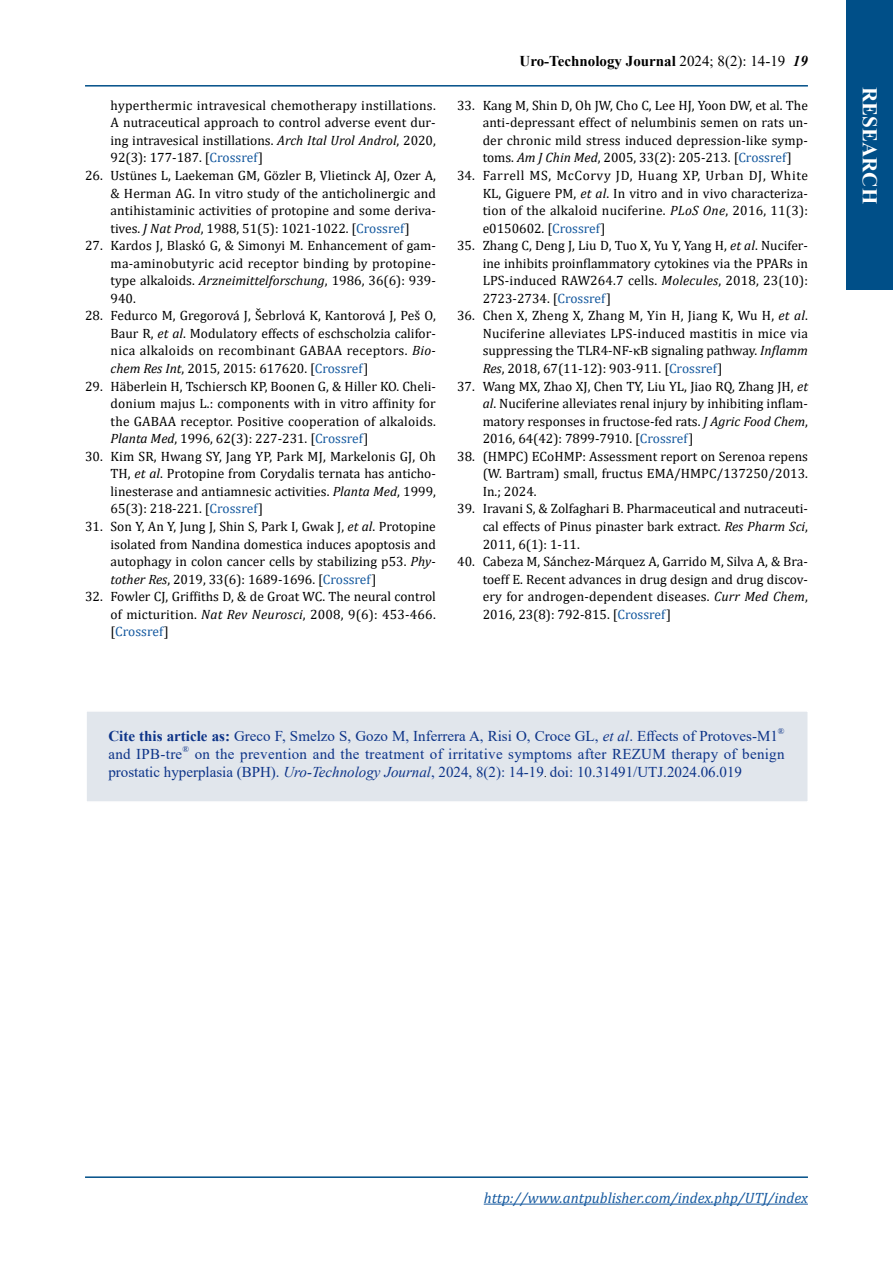
<style>
.page{position:relative;width:893px;height:1263px;background:#fff}
.page>*{position:absolute;margin:0;border:0;box-sizing:border-box;transform-origin:0 0}
.t1{font:700 21px "Times New Roman";color:#fff}
.t2{font:15px/18px "Times New Roman";letter-spacing:.02em;color:#0c3388}
.t3{font:15px "Times New Roman";color:#0c3388}
.t4{font:italic 15px "Cambria";color:#15599f}
.t5{font:700 15px "Times New Roman";color:#000}
.t6{font:13.5px/17.5px "Cambria";color:#000;text-align:justify}
.t7{font:8.7px "Times New Roman";color:#0c3388}
.s1{font-style:italic}
.s2{color:#15599f}
.s3{font-weight:400}
.s4{font-weight:700}
.s5{font-family:"Adobe Song Std";font-weight:300;font-size:13.5px;color:#000}
</style>
<div class="page">
<div style="left:85px;top:710px;width:724px;height:93px;background:#e1e6ec;border:2px solid #fff"></div>
<hr style="left:85px;top:85px;width:723px;height:2px;background:#004f88">
<hr style="left:85px;top:1176px;width:723px;height:2px;background:#004f88">
<hr style="left:484px;top:1204px;width:324px;height:1px;background:#15599f">
<div style="left:846px;top:0;width:47px;height:289px;background:#004f88"></div>
<p class="t6" style="left:111px;top:96px;width:327px">hyperthermic intravesical chemotherapy instillations.<br>A nutraceutical approach to control adverse event dur&shy;ing intravesical instillations. <span class="s1">Arch Ital Urol Androl</span>, 2020, 92(3): 177-187. [<span class="s2">Crossref</span>]</p>
<p class="t6" style="left:111px;top:167px;width:327px;text-indent:-26px">26. Ustünes L, Laekeman GM, Gözler B, Vlietinck AJ, Ozer A, &amp; Herman AG. In vitro study of the anticholinergic and antihistaminic activities of protopine and some deriva&shy;tives. <span class="s1">J Nat Prod</span>, 1988, 51(5): 1021-1022. [<span class="s2">Crossref</span>]</p>
<p class="t6" style="left:111px;top:237px;width:327px;text-indent:-26px">27. Kardos J, Blaskó G, &amp; Simonyi M. Enhancement of gam&shy;ma-aminobutyric acid receptor binding by protopine&shy;type alkaloids. <span class="s1">Arzneimittelforschung</span>, 1986, 36(6): 939- 940.</p>
<p class="t6" style="left:111px;top:307px;width:327px;text-indent:-26px">28. Fedurco M, Gregorová J, Šebrlová K, Kantorová J, Peš O, Baur R, <span class="s1">et al</span>. Modulatory effects of eschscholzia califor&shy;nica alkaloids on recombinant GABAA receptors. <span class="s1">Bio&shy;chem Res Int</span>, 2015, 2015: 617620. [<span class="s2">Crossref</span>]</p>
<p class="t6" style="left:111px;top:377px;width:327px;text-indent:-26px">29. Häberlein H, Tschiersch KP, Boonen G, &amp; Hiller KO. Cheli&shy;donium majus L.: components with in vitro affinity for the GABAA receptor. Positive cooperation of alkaloids.<br><span class="s1">Planta Med</span>, 1996, 62(3): 227-231. [<span class="s2">Crossref</span>]</p>
<p class="t6" style="left:111px;top:447px;width:327px;text-indent:-26px">30. Kim SR, Hwang SY, Jang YP, Park MJ, Markelonis GJ, Oh TH, <span class="s1">et al</span>. Protopine from Corydalis ternata has anticho&shy;linesterase and antiamnesic activities. <span class="s1">Planta Med</span>, 1999, 65(3): 218-221. [<span class="s2">Crossref</span>]</p>
<p class="t6" style="left:111px;top:518px;width:327px;text-indent:-26px">31. Son Y, An Y, Jung J, Shin S, Park I, Gwak J, <span class="s1">et al</span>. Protopine isolated from Nandina domestica induces apoptosis and autophagy in colon cancer cells by stabilizing p53. <span class="s1">Phy&shy;tother Res</span>, 2019, 33(6): 1689-1696. [<span class="s2">Crossref</span>]</p>
<p class="t6" style="left:111px;top:588px;width:327px;text-indent:-26px">32. Fowler CJ, Griffiths D, &amp; de Groat WC. The neural control of micturition. <span class="s1">Nat Rev Neurosci</span>, 2008, 9(6): 453-466. [<span class="s2">Crossref</span>]</p>
<p class="t5" style="left:520px;top:50px;width:290px">Uro-Technology Journal <span class="s3">2024; 8(2): 14-19</span> <span class="s1">19</span></p>
<p class="t6" style="left:483px;top:96px;width:327px;text-indent:-26px">33. Kang M, Shin D, Oh JW, Cho C, Lee HJ, Yoon DW, et al. The anti-depressant effect of nelumbinis semen on rats un&shy;der chronic mild stress induced depression-like symp&shy;toms. <span class="s1">Am J Chin Med</span>, 2005, 33(2): 205-213. [<span class="s2">Crossref</span>]</p>
<p class="t6" style="left:483px;top:167px;width:327px;text-indent:-26px">34. Farrell MS, McCorvy JD, Huang XP, Urban DJ, White KL, Giguere PM, <span class="s1">et al</span>. In vitro and in vivo characteriza&shy;tion of the alkaloid nuciferine. <span class="s1">PLoS One</span>, 2016, 11(3): e0150602. [<span class="s2">Crossref</span>]</p>
<p class="t6" style="left:483px;top:237px;width:327px;text-indent:-26px">35. Zhang C, Deng J, Liu D, Tuo X, Yu Y, Yang H, <span class="s1">et al</span>. Nucifer&shy;ine inhibits proinflammatory cytokines via the PPARs in LPS-induced RAW264.7 cells. <span class="s1">Molecules</span>, 2018, 23(10):<br>2723-2734. [<span class="s2">Crossref</span>]</p>
<p class="t6" style="left:483px;top:307px;width:327px;text-indent:-26px">36. Chen X, Zheng X, Zhang M, Yin H, Jiang K, Wu H, <span class="s1">et al</span>.<br>Nuciferine alleviates LPS-induced mastitis in mice via suppressing the TLR4-NF-κB signaling pathway. <span class="s1">Inflamm Res</span>, 2018, 67(11-12): 903-911. [<span class="s2">Crossref</span>]</p>
<p class="t6" style="left:483px;top:377px;width:327px;text-indent:-26px">37. Wang MX, Zhao XJ, Chen TY, Liu YL, Jiao RQ, Zhang JH, <span class="s1">et al</span>. Nuciferine alleviates renal injury by inhibiting inflam&shy;matory responses in fructose-fed rats. <span class="s1">J Agric Food Chem</span>, 2016, 64(42): 7899-7910. [<span class="s2">Crossref</span>]</p>
<p class="t6" style="left:483px;top:447px;width:327px;text-indent:-26px">38. (HMPC) ECoHMP: Assessment report on Serenoa repens (W. Bartram) small, fructus EMA/HMPC/137250/2013.<br>In.; 2024.</p>
<p class="t6" style="left:483px;top:500px;width:327px;text-indent:-26px">39. Iravani S, &amp; Zolfaghari B. Pharmaceutical and nutraceuti&shy;cal effects of Pinus pinaster bark extract. <span class="s1">Res Pharm Sci</span>, 2011, 6(1): 1-11.</p>
<p class="t6" style="left:483px;top:553px;width:327px;text-indent:-26px">40. Cabeza M, Sánchez-Márquez A, Garrido M, Silva A, &amp; Bra&shy;toeff E. Recent advances in drug design and drug discov&shy;ery for androgen-dependent diseases. <span class="s1">Curr Med Chem</span>, 2016, 23(8): 792-815. [<span class="s2">Crossref</span>]</p>
<p class="t3" style="left:108px;top:725px;width:671px"><span class="s4">Cite this article as:</span> Greco F, Smelzo S, Gozo M, Inferrera A, Risi O, Croce GL, <span class="s1">et al</span>. Effects of Protoves-M1</p>
<p class="t7" style="left:778px;top:725px;width:8px">®</p>
<p class="t2" style="left:108px;top:744px;width:75px">and IPB-tre</p>
<p class="t7" style="left:183px;top:743px;width:8px">®</p>
<p class="t2" style="left:108px;top:744px;width:678px;text-indent:86px">on the prevention and the treatment of irritative symptoms after REZUM therapy of benign prostatic hyperplasia (BPH). <span class="s1">Uro-Technology Journal</span>, 2024, 8(2): 14-19<span class="s5">.</span> doi: 10.31491/UTJ.2024.06.019</p>
<h1 class="t1" style="left:885px;top:87px;width:118px;rotate:90deg">RESEARCH</h1>
<p class="t4" style="left:484px;top:1187px;width:326px">http://www.antpublisher.com/index.php/UTJ/index</p>
</div>
